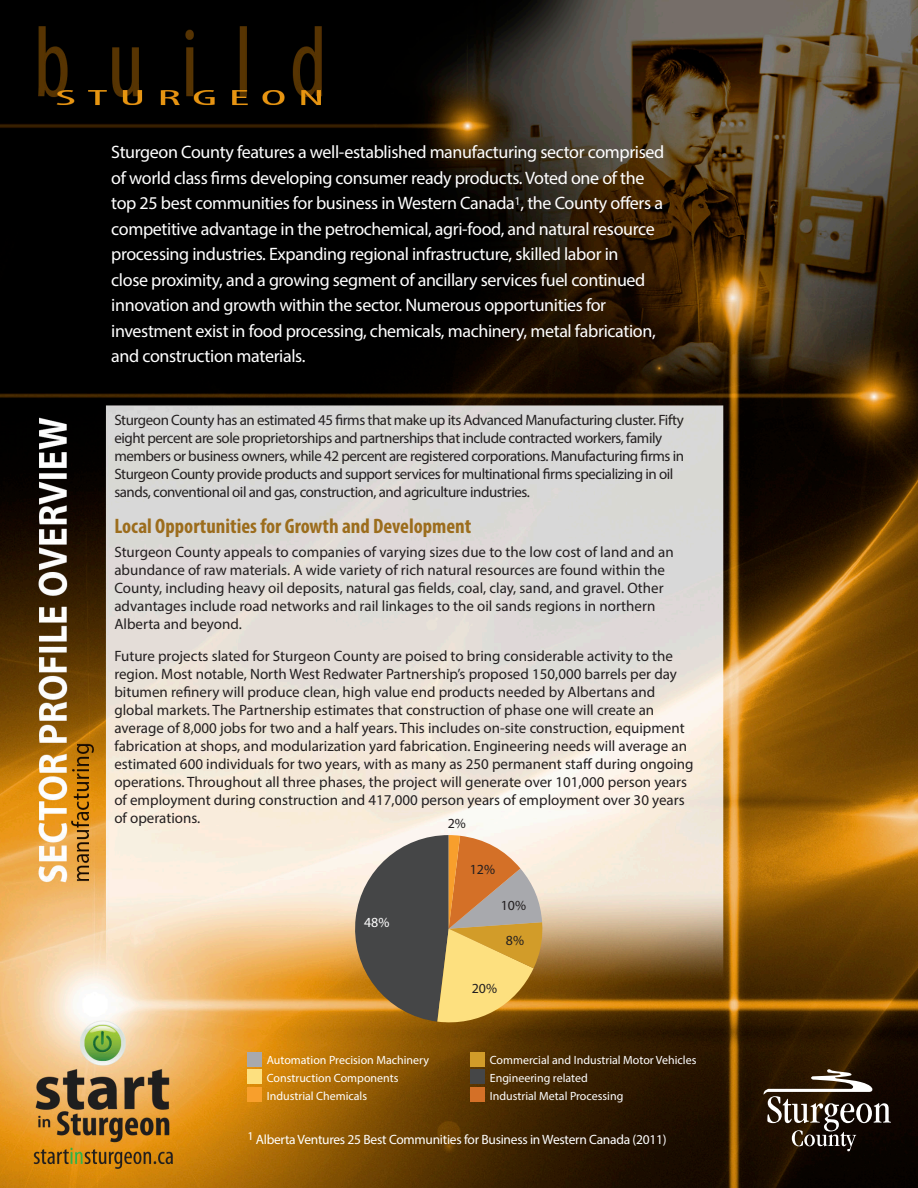
<style>
.page{position:relative;width:918px;height:1188px;background:#fff}
.page>*{position:absolute;margin:0;border:0;box-sizing:border-box;transform-origin:0 0}
.t1{font:700 condensed 21px "Myriad Pro";color:#9c6d1d}
.t2{font:18px/25.5px "Myriad Pro";letter-spacing:-.02em;color:#fff}
.t3{font:15px/18px "Myriad Pro";color:#231f20}
.t4{font:15px/18px "Myriad Pro";letter-spacing:-.03em;color:#231f20}
.t5{font:13.95px "Myriad Pro";color:#231f20}
.t6{font:13.95px "Myriad Pro";color:#fff}
.t7{font:13.5px "Myriad Pro";letter-spacing:-.02em;color:#fff}
.t8{font:12px/17.9px "Myriad Pro";color:#fff}
</style>
<div class="page">
<img style="left:0;top:0;width:918px;height:1188px">
<svg style="left:349px;top:835px;width:194px;height:192px;background:#a3885d"></svg>
<div style="left:247px;top:1052px;width:15px;height:14px;background:#a8a9ad"></div>
<div style="left:247px;top:1069px;width:15px;height:15px;background:#fde07f"></div>
<div style="left:247px;top:1087px;width:15px;height:15px;background:#f89f2c"></div>
<div style="left:470px;top:1052px;width:15px;height:14px;background:#d29c29"></div>
<div style="left:470px;top:1069px;width:15px;height:15px;background:#454647"></div>
<div style="left:470px;top:1087px;width:15px;height:15px;background:#d47027"></div>
<svg style="left:763px;top:1068px;width:128px;height:83px;background:#463a30"></svg>
<p class="t2" style="left:111px;top:139px;width:555px">Sturgeon County features a well-established manufacturing sector comprised of world class firms developing consumer ready products. Voted one of the top 25 best communities for business in Western Canada<sup>1</sup>, the County offers a competitive advantage in the petrochemical, agri-food, and natural resource processing industries. Expanding regional infrastructure, skilled labor in<br>close proximity, and a growing segment of ancillary services fuel continued innovation and growth within the sector. Numerous opportunities for investment exist in food processing, chemicals, machinery, metal fabrication, and construction materials.</p>
<p class="t4" style="left:114px;top:411px;width:571px">Sturgeon County has an estimated 45 firms that make up its Advanced Manufacturing cluster. Fifty eight percent are sole proprietorships and partnerships that include contracted workers, family members or business owners, while 42 percent are registered corporations. Manufacturing firms in Sturgeon County provide products and support services for multinational firms specializing in oil sands, conventional oil and gas, construction, and agriculture industries.</p>
<h1 class="t1" style="left:114px;top:513px;width:359px">Local Opportunities for Growth and Development</h1>
<p class="t3" style="left:114px;top:543px;width:561px">Sturgeon County appeals to companies of varying sizes due to the low cost of land and an abundance of raw materials. A wide variety of rich natural resources are found within the County, including heavy oil deposits, natural gas fields, coal, clay, sand, and gravel. Other advantages include road networks and rail linkages to the oil sands regions in northern Alberta and beyond.</p>
<p class="t3" style="left:114px;top:647px;width:581px">Future projects slated for Sturgeon County are poised to bring considerable activity to the region. Most notable, North West Redwater Partnership’s proposed 150,000 barrels per day bitumen refinery will produce clean, high value end products needed by Albertans and global markets. The Partnership estimates that construction of phase one will create an average of 8,000 jobs for two and a half years. This includes on-site construction, equipment fabrication at shops, and modularization yard fabrication. Engineering needs will average an estimated 600 individuals for two years, with as many as 250 permanent staff during ongoing operations. Throughout all three phases, the project will generate over 101,000 person years of employment during construction and 417,000 person years of employment over 30 years of operations.</p>
<p class="t5" style="left:448px;top:815px;width:20px">2%</p>
<p class="t6" style="left:364px;top:913px;width:27px">48%</p>
<p class="t5" style="left:470px;top:861px;width:27px">12%</p>
<p class="t5" style="left:501px;top:897px;width:27px">10%</p>
<p class="t5" style="left:506px;top:932px;width:20px">8%</p>
<p class="t5" style="left:472px;top:980px;width:27px">20%</p>
<p class="t8" style="left:267px;top:1051px;width:164px">Automation Precision Machinery<br>Construction Components<br>Industrial Chemicals</p>
<p class="t8" style="left:490px;top:1051px;width:208px">Commercial and Industrial Motor Vehicles<br>Engineering related<br>Industrial Metal Processing</p>
<p class="t7" style="left:247px;top:1131px;width:421px"><sup>1</sup> Alberta Ventures 25 Best Communities for Business in Western Canada (2011)</p>
</div>
